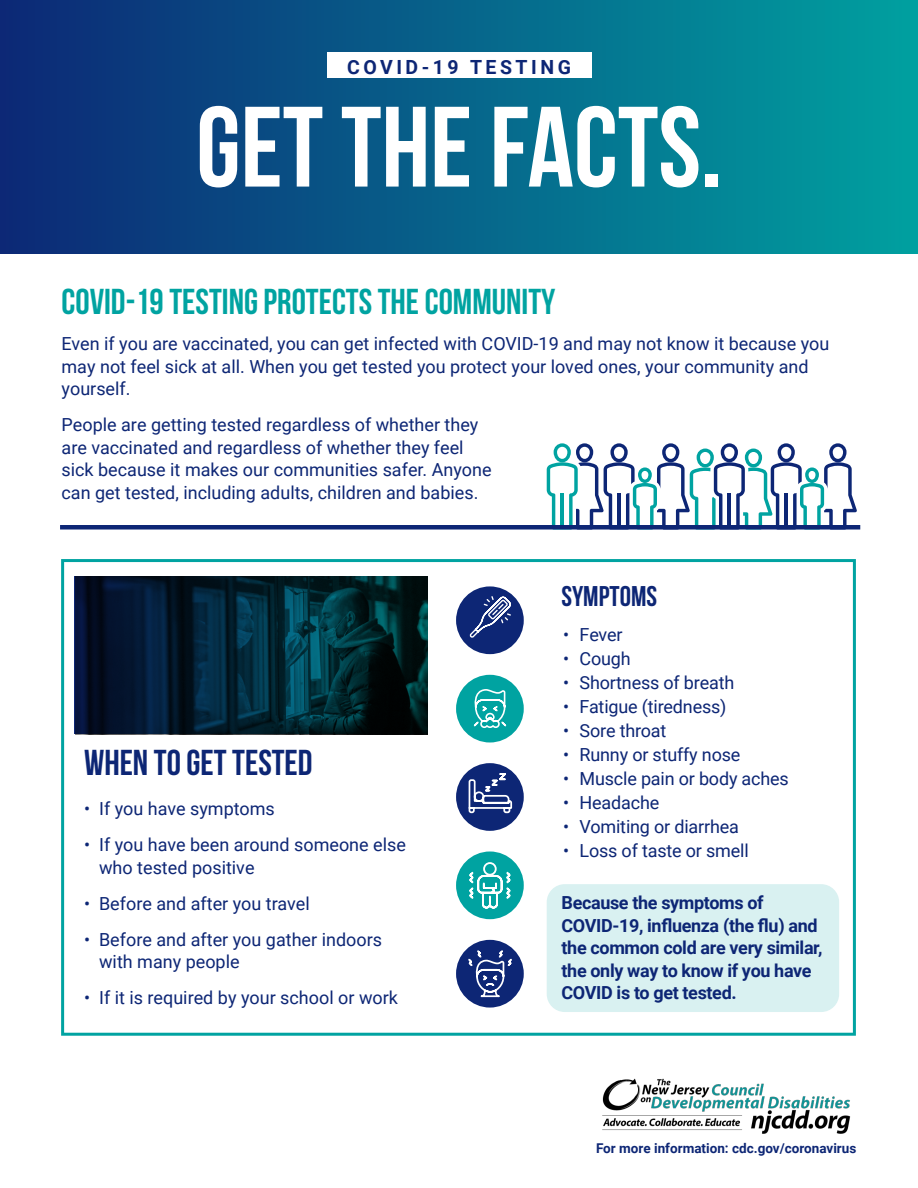
<style>
.page{position:relative;width:918px;height:1188px;background:#fff}
.page>*{position:absolute;margin:0;border:0;box-sizing:border-box;transform-origin:0 0}
.t1{font:114px "Bebas Neue";color:#fff}
.t2{font:36px "Bebas Neue";color:#00a3a1}
.t3{font:36px "Bebas Neue";color:#0d2675}
.t4{font:700 28.5px "Bebas Neue";color:#0d2675}
.t5{font:700 19.5px "Roboto";letter-spacing:.18em;color:#0d2675}
.t6{font:18px/22.5px "Roboto";color:#0d2675}
.t7{font:700 18px/22.5px "Roboto";letter-spacing:-.02em;color:#0d2675}
.t8{font:700 13.5px "Roboto";color:#0d2675}
</style>
<div class="page">
<div style="left:547px;top:884px;width:292px;height:128px;background:#d9f1f1;border-radius:18px"></div>
<svg style="left:75px;top:577px;width:352px;height:157px;background:#022231"></svg>
<div style="left:61px;top:559px;width:795px;height:477px;border:3px solid #00a3a1"></div>
<div style="left:0;top:0;width:918px;height:254px;background:linear-gradient(to right,#0d2876,#01a1a0)"></div>
<div style="left:327px;top:53px;width:264px;height:25px;background:#fff"></div>
<div style="left:456px;top:851px;width:68px;height:68px;background:#00a3a1;border-radius:50%"></div>
<svg style="left:469px;top:862px;width:42px;height:47px"></svg>
<div style="left:456px;top:940px;width:68px;height:68px;background:#0d2675;border-radius:50%"></div>
<svg style="left:467px;top:947px;width:46px;height:51px"></svg>
<div style="left:456px;top:586px;width:68px;height:68px;background:#0d2675;border-radius:50%"></div>
<svg style="left:469px;top:596px;width:42px;height:42px"></svg>
<svg style="left:547px;top:443px;width:310px;height:82px"></svg>
<div style="left:456px;top:763px;width:68px;height:68px;background:#0d2675;border-radius:50%"></div>
<svg style="left:468px;top:770px;width:45px;height:44px"></svg>
<div style="left:456px;top:675px;width:68px;height:68px;background:#00a3a1;border-radius:50%"></div>
<svg style="left:473px;top:689px;width:34px;height:39px"></svg>
<div style="left:60px;top:525px;width:800px;height:5px;background:#0d2675"></div>
<img style="left:602px;top:1078px;width:249px;height:56px">
<p class="t5" style="left:347px;top:53px;width:225px">COVID-19 TESTING</p>
<p class="t1" style="left:196px;top:85px;width:527px">GET THE FACTS.</p>
<p class="t2" style="left:62px;top:282px;width:495px">COVID-19 TESTING PROTECTS THE COMMUNITY</p>
<p class="t6" style="left:62px;top:332px;width:769px">Even if you are vaccinated, you can get infected with COVID-19 and may not know it because you may not feel sick at all. When you get tested you protect your loved ones, your community and yourself.</p>
<p class="t6" style="left:62px;top:413px;width:432px">People are getting tested regardless of whether they are vaccinated and regardless of whether they feel sick because it makes our communities safer. Anyone can get tested, including adults, children and babies.</p>
<p class="t3" style="left:84px;top:743px;width:230px">WHEN TO GET TESTED</p>
<p class="t6" style="left:84px;top:797px;width:192px">• If you have symptoms</p>
<p class="t6" style="left:99px;top:833px;width:308px;text-indent:-15px">• If you have been around someone else who tested positive</p>
<p class="t6" style="left:84px;top:891px;width:227px">• Before and after you travel</p>
<p class="t6" style="left:99px;top:927px;width:284px;text-indent:-15px">• Before and after you gather indoors with many people</p>
<p class="t6" style="left:84px;top:986px;width:315px">• If it is required by your school or work</p>
<p class="t4" style="left:562px;top:581px;width:97px">SYMPTOMS</p>
<p class="t6" style="left:563px;top:623px;width:61px">• Fever</p>
<p class="t6" style="left:563px;top:647px;width:69px">• Cough</p>
<p class="t6" style="left:563px;top:671px;width:173px">• Shortness of breath</p>
<p class="t6" style="left:563px;top:695px;width:165px">• Fatigue (tiredness)</p>
<p class="t6" style="left:563px;top:719px;width:105px">• Sore throat</p>
<p class="t6" style="left:563px;top:743px;width:179px">• Runny or stuffy nose</p>
<p class="t6" style="left:563px;top:767px;width:227px">• Muscle pain or body aches</p>
<p class="t6" style="left:563px;top:791px;width:98px">• Headache</p>
<p class="t6" style="left:563px;top:815px;width:177px">• Vomiting or diarrhea</p>
<p class="t6" style="left:563px;top:839px;width:187px">• Loss of taste or smell</p>
<p class="t7" style="left:562px;top:891px;width:262px">Because the symptoms of<br>COVID-19, influenza (the flu) and the common cold are very similar, the only way to know if you have<br>COVID is to get tested.</p>
<p class="t8" style="left:596px;top:1139px;width:262px">For more information: cdc.gov/coronavirus</p>
</div>
